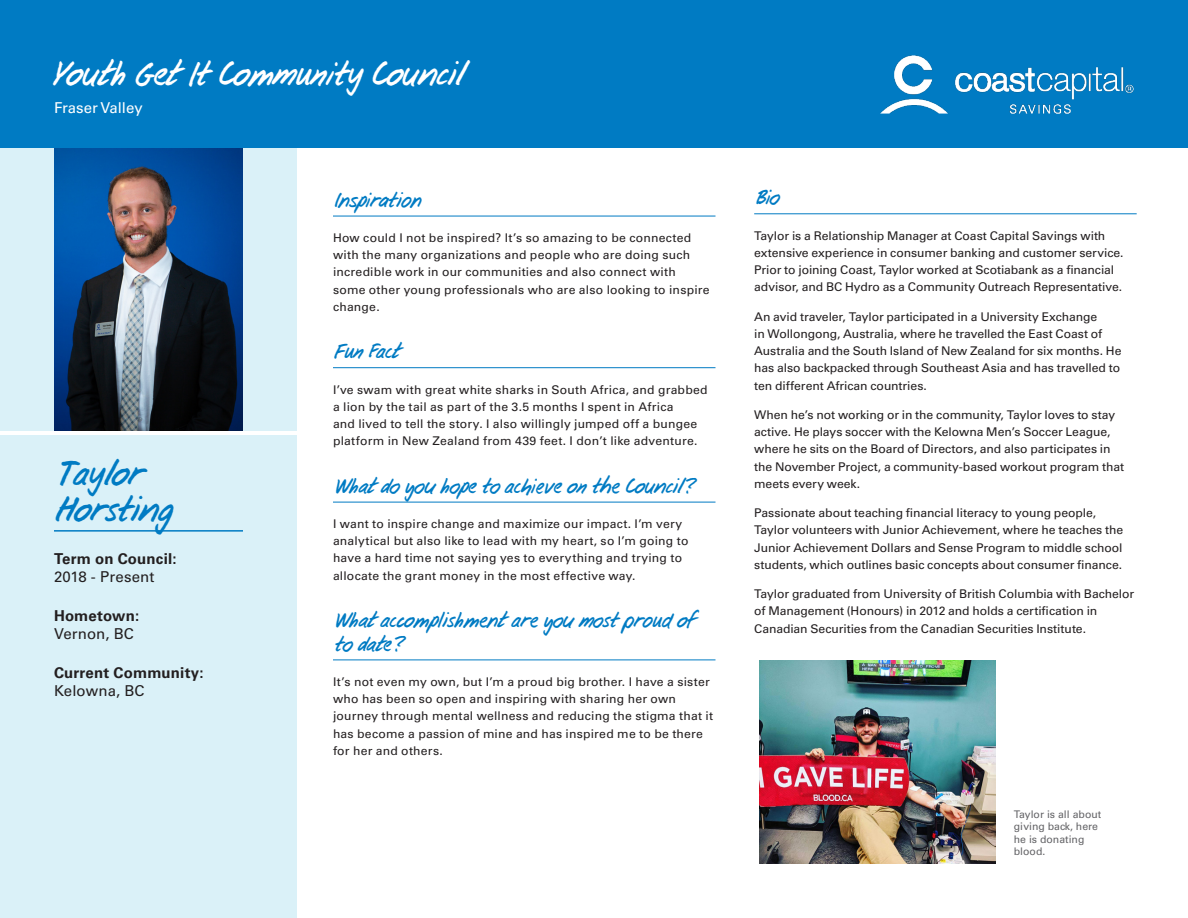
<style>
.page{position:relative;width:1188px;height:918px;background:#fff}
.page>*{position:absolute;margin:0;border:0;box-sizing:border-box;transform-origin:0 0}
.Name_Text{font:33px/36px "Coast User Friendly";color:#007bc3}
.t1{font:31.5px "Coast User Friendly";color:#fff}
.Body_Headers{font:19.5px/23.4px "Coast User Friendly";color:#007bc3}
.Side_Bar_Text{font:700 15px/17.2px "Univers LT Std";letter-spacing:.01em;color:#231f20}
.t2{font:15px "Univers LT Std";color:#fff}
.Body_Text{font:12px/17.2px "Univers LT Std";color:#231f20}
.Photo_Caption{font:10.5px/12.6px "Univers LT Std";color:#636366}
.s1{font-weight:400}
</style>
<div class="page">
<div style="left:0;top:148px;width:297px;height:770px;background:#daf1f8"></div>
<div style="left:0;top:0;width:1188px;height:148px;background:#007bc3"></div>
<img style="left:881px;top:55px;width:253px;height:58px">
<img style="left:54px;top:148px;width:189px;height:283px">
<hr style="left:333px;top:216px;width:383px;height:1px;background:#007bc3">
<hr style="left:333px;top:367px;width:383px;height:1px;background:#007bc3">
<hr style="left:333px;top:502px;width:383px;height:1px;background:#007bc3">
<hr style="left:333px;top:660px;width:383px;height:1px;background:#007bc3">
<hr style="left:754px;top:213px;width:383px;height:1px;background:#007bc3">
<hr style="left:54px;top:530px;width:189px;height:2px;background:#007bc3">
<hr style="left:0;top:431px;width:298px;height:3px;background:#fff">
<img style="left:759px;top:661px;width:237px;height:203px">
<h2 class="t1" style="left:50px;top:53px;width:413px">Youth Get It Community Council</h2>
<p class="t2" style="left:54px;top:98px;width:90px">Fraser Valley</p>
<p class="Name_Text" style="left:54px;top:458px;width:118px">Taylor<br>Horsting</p>
<p class="Side_Bar_Text" style="left:54px;top:551px;width:124px">Term on Council:<br><span class="s1">2018 - Present</span></p>
<p class="Side_Bar_Text" style="left:54px;top:608px;width:87px">Hometown:<br><span class="s1">Vernon, BC</span></p>
<p class="Side_Bar_Text" style="left:54px;top:665px;width:151px">Current Community:<br><span class="s1">Kelowna, BC</span></p>
<p class="Body_Headers" style="left:333px;top:189px;width:89px">Inspiration</p>
<p class="Body_Text" style="left:333px;top:229px;width:378px">How could I not be inspired? It’s so amazing to be connected with the many organizations and people who are doing such incredible work in our communities and also connect with some other young professionals who are also looking to inspire change.</p>
<p class="Body_Headers" style="left:333px;top:341px;width:68px">Fun Fact</p>
<p class="Body_Text" style="left:333px;top:381px;width:376px">I’ve swam with great white sharks in South Africa, and grabbed a lion by the tail as part of the 3.5 months I spent in Africa<br>and lived to tell the story. I also willingly jumped off a bungee platform in New Zealand from 439 feet. I don’t like adventure.</p>
<p class="Body_Headers" style="left:333px;top:475px;width:360px">What do you hope to achieve on the Council?</p>
<p class="Body_Text" style="left:333px;top:515px;width:357px">I want to inspire change and maximize our impact. I’m very analytical but also like to lead with my heart, so I’m going to have a hard time not saying yes to everything and trying to allocate the grant money in the most effective way.</p>
<p class="Body_Headers" style="left:333px;top:610px;width:362px">What accomplishment are you most proud of to date?</p>
<p class="Body_Text" style="left:333px;top:673px;width:382px">It’s not even my own, but I’m a proud big brother. I have a sister who has been so open and inspiring with sharing her own journey through mental wellness and reducing the stigma that it has become a passion of mine and has inspired me to be there for her and others.</p>
<p class="Body_Headers" style="left:754px;top:187px;width:26px">Bio</p>
<p class="Body_Text" style="left:754px;top:227px;width:371px">Taylor is a Relationship Manager at Coast Capital Savings with extensive experience in consumer banking and customer service.<br>Prior to joining Coast, Taylor worked at Scotiabank as a financial advisor, and BC Hydro as a Community Outreach Representative.</p>
<p class="Body_Text" style="left:754px;top:308px;width:369px">An avid traveler, Taylor participated in a University Exchange<br>in Wollongong, Australia, where he travelled the East Coast of Australia and the South Island of New Zealand for six months. He has also backpacked through Southeast Asia and has travelled to ten different African countries.</p>
<p class="Body_Text" style="left:754px;top:406px;width:372px">When he’s not working or in the community, Taylor loves to stay active. He plays soccer with the Kelowna Men’s Soccer League, where he sits on the Board of Directors, and also participates in the November Project, a community-based workout program that meets every week.</p>
<p class="Body_Text" style="left:754px;top:504px;width:371px">Passionate about teaching financial literacy to young people, Taylor volunteers with Junior Achievement, where he teaches the Junior Achievement Dollars and Sense Program to middle school students, which outlines basic concepts about consumer finance.</p>
<p class="Body_Text" style="left:754px;top:585px;width:382px">Taylor graduated from University of British Columbia with Bachelor of Management (Honours) in 2012 and holds a certification in<br>Canadian Securities from the Canadian Securities Institute.</p>
<p class="Photo_Caption" style="left:1014px;top:808px;width:89px">Taylor is all about giving back, here he is donating blood.</p>
</div>
